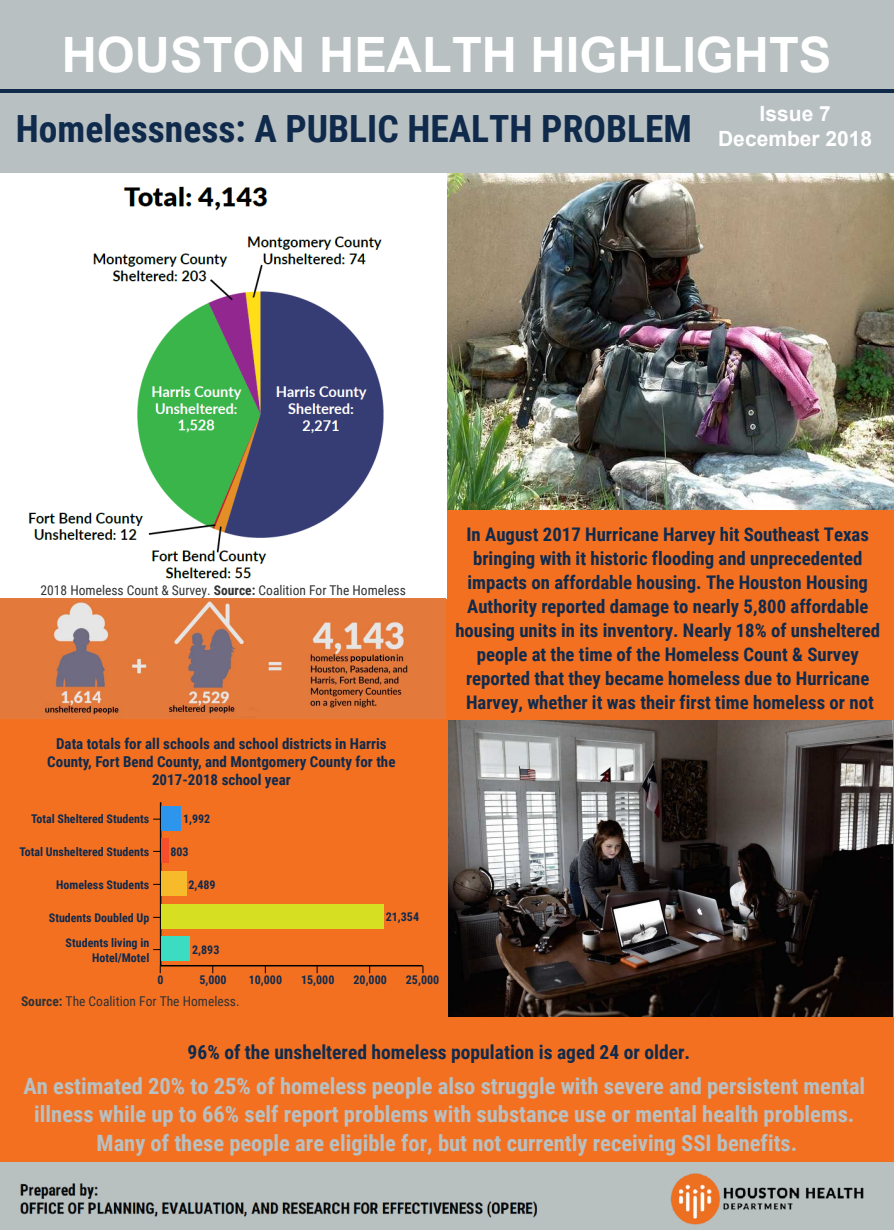
<style>
.page{position:relative;width:894px;height:1230px;background:#fff}
.page>*{position:absolute;margin:0;border:0;box-sizing:border-box;transform-origin:0 0}
.t1{font:700 48.7px "Arial";color:#fff}
.t2{font:700 37.5px "Roboto Condensed";color:#102a4c}
.t3{font:700 22.5px/28.5px "Roboto Condensed";color:#b8c0c2;text-align:center}
.t4{font:700 21px/25.5px "Arial";color:#fff;text-align:center}
.t5{font:700 19.5px "Roboto Condensed";color:#102a4c}
.t6{font:700 18.7px/24px "Roboto Condensed";color:#102a4c;text-align:center}
.t7{font:700 15px/18px "Roboto Condensed";color:#102a4c;text-align:center}
.t8{font:13.5px "Roboto Condensed";color:#333}
.t9{font:700 12px/25.2px "Roboto Condensed";color:#102a4c;text-align:right}
.s1{font-weight:700}
</style>
<div class="page">
<div style="left:0;top:0;width:893px;height:1230px;background:#f37021"></div>
<div style="left:0;top:0;width:893px;height:181px;background:#b8c0c2"></div>
<img style="left:446px;top:174px;width:446px;height:335px">
<img style="left:0;top:1163px;width:893px;height:67px">
<hr style="left:0;top:89px;width:893px;height:4px;background:#102a4c">
<img style="left:0;top:174px;width:446px;height:544px">
<hr style="left:160px;top:802px;width:1px;height:164px;background:#000">
<hr style="left:160px;top:965px;width:262px;height:1px;background:#000">
<div style="left:161px;top:806px;width:20px;height:25px;background:#2d95ec"></div>
<div style="left:161px;top:838px;width:7px;height:25px;background:#f64d2a"></div>
<div style="left:161px;top:871px;width:25px;height:25px;background:#f6ba2a"></div>
<div style="left:161px;top:904px;width:222px;height:25px;background:#d7df23"></div>
<div style="left:161px;top:936px;width:29px;height:25px;background:#3bdcc2"></div>
<img style="left:448px;top:721px;width:444px;height:296px">
<h1 class="t1" style="left:62px;top:22px;width:770px">HOUSTON HEALTH HIGHLIGHTS</h1>
<p class="t4" style="left:717px;top:101px;width:156px">Issue 7<br>December 2018</p>
<h2 class="t2" style="left:16px;top:102px;width:677px">Homelessness: A PUBLIC HEALTH PROBLEM</h2>
<p class="t8" style="left:41px;top:580px;width:366px">2018 Homeless Count &amp; Survey. <span class="s1">Source:</span> Coalition For The Homeless</p>
<p class="t7" style="left:47px;top:734px;width:349px">Data totals for all schools and school districts in Harris<br>County, Fort Bend County, and Montgomery County for the<br>2017-2018 school year</p>
<p class="t9" style="left:183px;top:806px;width:29px">1,992</p>
<p class="t9" style="left:170px;top:838px;width:20px">803</p>
<p class="t9" style="left:188px;top:871px;width:29px">2,489</p>
<p class="t9" style="left:385px;top:904px;width:35px">21,354</p>
<p class="t9" style="left:192px;top:936px;width:29px">2,893</p>
<p class="t9" style="left:31px;top:806px;width:120px">Total Sheltered Students</p>
<p class="t9" style="left:19px;top:839px;width:131px">Total Unsheltered Students</p>
<p class="t9" style="left:56px;top:872px;width:95px">Homeless Students</p>
<p class="t9" style="left:49px;top:904px;width:102px">Students Doubled Up<br>Students living in</p>
<p class="t9" style="left:92px;top:944px;width:59px">Hotel/Motel</p>
<p class="t6" style="left:455px;top:521px;width:426px">In August 2017 Hurricane Harvey hit Southeast Texas bringing with it historic flooding and unprecedented impacts on affordable housing. The Houston Housing Authority reported damage to nearly 5,800 affordable housing units in its inventory. Nearly 18% of unsheltered people at the time of the Homeless Count &amp; Survey reported that they became homeless due to Hurricane Harvey, whether it was their first time homeless or not</p>
<p class="t9" style="left:157px;top:966px;width:8px">0</p>
<p class="t9" style="left:199px;top:966px;width:29px">5,000</p>
<p class="t9" style="left:248px;top:966px;width:35px">10,000</p>
<p class="t9" style="left:301px;top:966px;width:35px">15,000</p>
<p class="t9" style="left:353px;top:966px;width:35px">20,000</p>
<p class="t9" style="left:405px;top:966px;width:35px">25,000</p>
<p class="t8" style="left:21px;top:992px;width:220px"><span class="s1">Source:</span> The Coalition For The Homeless.</p>
<p class="t5" style="left:187px;top:1039px;width:504px">96% of the unsheltered homeless population is aged 24 or older.</p>
<p class="t3" style="left:24px;top:1071px;width:842px">An estimated 20% to 25% of homeless people also struggle with severe and persistent mental illness while up to 66% self report problems with substance use or mental health problems.<br>Many of these people are eligible for, but not currently receiving SSI benefits.</p>
</div>
